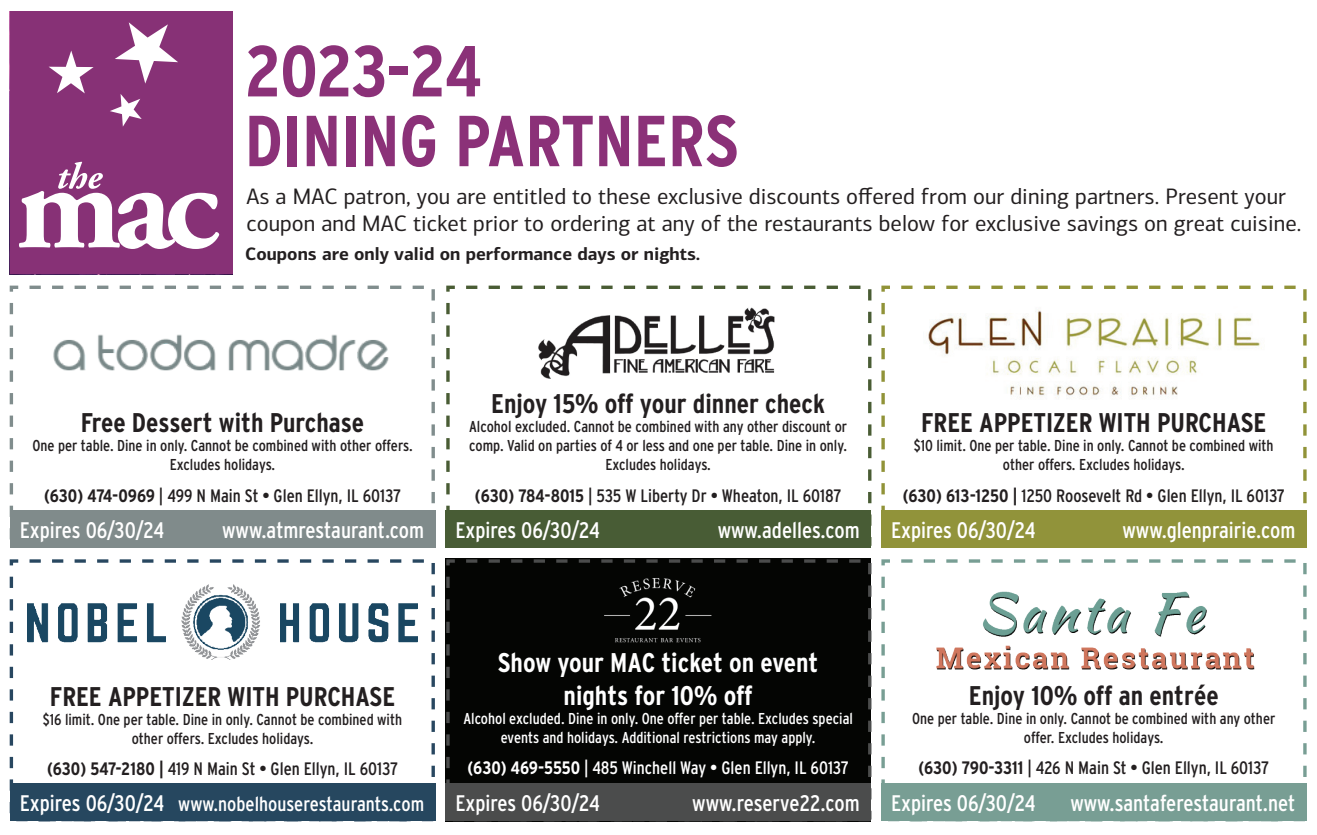
<style>
.page{position:relative;width:1317px;height:835px;background:#fff}
.page>*{position:absolute;margin:0;border:0;box-sizing:border-box;transform-origin:0 0}
.t1{font:700 72px/69.8px "Interstate Condensed";color:#8b3178}
.t2{font:700 27px "Interstate Condensed";color:#231f20}
.t3{font:700 27px/32.4px "Interstate Condensed";color:#fff;text-align:center}
.t4{font:22.5px/27px "Connections";letter-spacing:.005em;color:#231f20}
.t5{font:22.5px "Interstate Condensed";color:#fff}
.t6{font:20.25px "Interstate Condensed";color:#fff}
.t7{font:18px "Interstate Condensed";color:#231f20}
.t8{font:18px "Interstate Condensed";color:#fff}
.t9{font:700 18px "Connections";color:#231f20}
.t10{font:15.75px/18.9px "Interstate Condensed";color:#231f20;text-align:center}
.t11{font:15.75px/18.9px "Interstate Condensed";color:#fff;text-align:center}
.s1{font-weight:700}
.s2{font-size:22.5px}
</style>
<div class="page">
<img style="left:923px;top:285px;width:340px;height:112px">
<div style="left:445px;top:558px;width:425px;height:263px;background:#040503"></div>
<div style="left:446px;top:286px;width:425px;height:261px;border:3px dashed #495c34"></div>
<div style="left:881px;top:286px;width:425px;height:261px;border:3px dashed #919338"></div>
<div style="left:10px;top:559px;width:425px;height:262px;border:3px dashed #284760"></div>
<div style="left:446px;top:559px;width:425px;height:262px;border:3px dashed #4b4c4c"></div>
<div style="left:881px;top:559px;width:425px;height:262px;border:3px dashed #789e94"></div>
<img style="left:604px;top:578px;width:108px;height:65px">
<img style="left:10px;top:285px;width:425px;height:225px">
<img style="left:538px;top:307px;width:237px;height:72px">
<div style="left:445px;top:510px;width:425px;height:38px;background:#485c35"></div>
<div style="left:10px;top:510px;width:425px;height:38px;background:#808b8b"></div>
<div style="left:881px;top:510px;width:425px;height:38px;background:#91933a"></div>
<div style="left:445px;top:783px;width:425px;height:38px;background:#4b4c4c"></div>
<img style="left:936px;top:591px;width:319px;height:79px">
<div style="left:881px;top:783px;width:425px;height:38px;background:#789e94"></div>
<img style="left:28px;top:585px;width:389px;height:75px">
<div style="left:10px;top:783px;width:425px;height:38px;background:#26475f"></div>
<div style="left:10px;top:11px;width:223px;height:263px;background:#873176"></div>
<svg style="left:19px;top:162px;width:200px;height:87px"></svg>
<svg style="left:115px;top:22px;width:63px;height:62px"></svg>
<svg style="left:49px;top:51px;width:45px;height:42px"></svg>
<svg style="left:110px;top:94px;width:32px;height:33px"></svg>
<h1 class="t1" style="left:245px;top:36px;width:495px">2023-24<br>DINING PARTNERS</h1>
<h3 class="t4" style="left:246px;top:183px;width:1056px">As a MAC patron, you are entitled to these exclusive discounts offered from our dining partners. Present your coupon and MAC ticket prior to ordering at any of the restaurants below for exclusive savings on great cuisine.</h3>
<p class="t9" style="left:245px;top:242px;width:456px">Coupons are only valid on performance days or nights.</p>
<h2 class="t2" style="left:81px;top:408px;width:285px">Free Dessert with Purchase</h2>
<p class="t10" style="left:32px;top:436px;width:382px">One per table. Dine in only. Cannot be combined with other offers.<br>Excludes holidays.</p>
<p class="t7" style="left:44px;top:485px;width:358px"><span class="s1">(630) 474-0969</span> | 499 N Main St • Glen Ellyn, IL 60137</p>
<h2 class="t2" style="left:491px;top:389px;width:335px">Enjoy 15% off your dinner check</h2>
<p class="t10" style="left:469px;top:417px;width:379px">Alcohol excluded. Cannot be combined with any other discount or comp. Valid on parties of 4 or less and one per table. Dine in only.<br>Excludes holidays.</p>
<p class="t7" style="left:475px;top:485px;width:368px"><span class="s1">(630) 784-8015</span> | 535 W Liberty Dr • Wheaton, IL 60187</p>
<h2 class="t2" style="left:921px;top:408px;width:347px">FREE APPETIZER WITH PURCHASE</h2>
<p class="t10" style="left:913px;top:436px;width:361px">$10 limit. One per table. Dine in only. Cannot be combined with other offers. Excludes holidays.</p>
<p class="t7" style="left:902px;top:485px;width:383px"><span class="s1">(630) 613-1250 |</span> 1250 Roosevelt Rd • Glen Ellyn, IL 60137</p>
<h3 class="t5" style="left:20px;top:517px;width:146px">Expires 06/30/24</h3>
<h3 class="t5" style="left:222px;top:517px;width:203px">www.atmrestaurant.com</h3>
<h3 class="t5" style="left:455px;top:517px;width:146px">Expires 06/30/24</h3>
<h3 class="t5" style="left:717px;top:517px;width:143px">www.adelles.com</h3>
<h3 class="t5" style="left:891px;top:517px;width:146px">Expires 06/30/24</h3>
<h3 class="t5" style="left:1122px;top:517px;width:174px">www.glenprairie.com</h3>
<h2 class="t2" style="left:50px;top:681px;width:347px">FREE APPETIZER WITH PURCHASE</h2>
<p class="t10" style="left:43px;top:709px;width:361px">$16 limit. One per table. Dine in only. Cannot be combined with other offers. Excludes holidays.</p>
<p class="t7" style="left:47px;top:759px;width:352px"><span class="s1">(630) 547-2180 |</span> 419 N Main St • Glen Ellyn, IL 60137</p>
<p class="t6" style="left:20px;top:792px;width:406px"><span class="s2">Expires 06/30/24</span> www.nobelhouserestaurants.com</p>
<h2 class="t3" style="left:498px;top:646px;width:322px">Show your MAC ticket on event nights for 10% off</h2>
<p class="t11" style="left:463px;top:708px;width:391px">Alcohol excluded. Dine in only. One offer per table. Excludes special events and holidays. Additional restrictions may apply.</p>
<p class="t8" style="left:467px;top:758px;width:383px"><span class="s1">(630) 469-5550</span> | 485 Winchell Way • Glen Ellyn, IL 60137</p>
<h3 class="t5" style="left:455px;top:791px;width:146px">Expires 06/30/24</h3>
<h3 class="t5" style="left:692px;top:791px;width:169px">www.reserve22.com</h3>
<h2 class="t2" style="left:968px;top:680px;width:251px">Enjoy 10% off an entrée</h2>
<p class="t10" style="left:912px;top:708px;width:365px">One per table. Dine in only. Cannot be combined with any other offer. Excludes holidays.</p>
<p class="t7" style="left:918px;top:758px;width:352px"><span class="s1">(630) 790-3311</span> | 426 N Main St • Glen Ellyn, IL 60137</p>
<h3 class="t5" style="left:891px;top:791px;width:146px">Expires 06/30/24</h3>
<h3 class="t5" style="left:1070px;top:791px;width:226px">www.santaferestaurant.net</h3>
</div>
